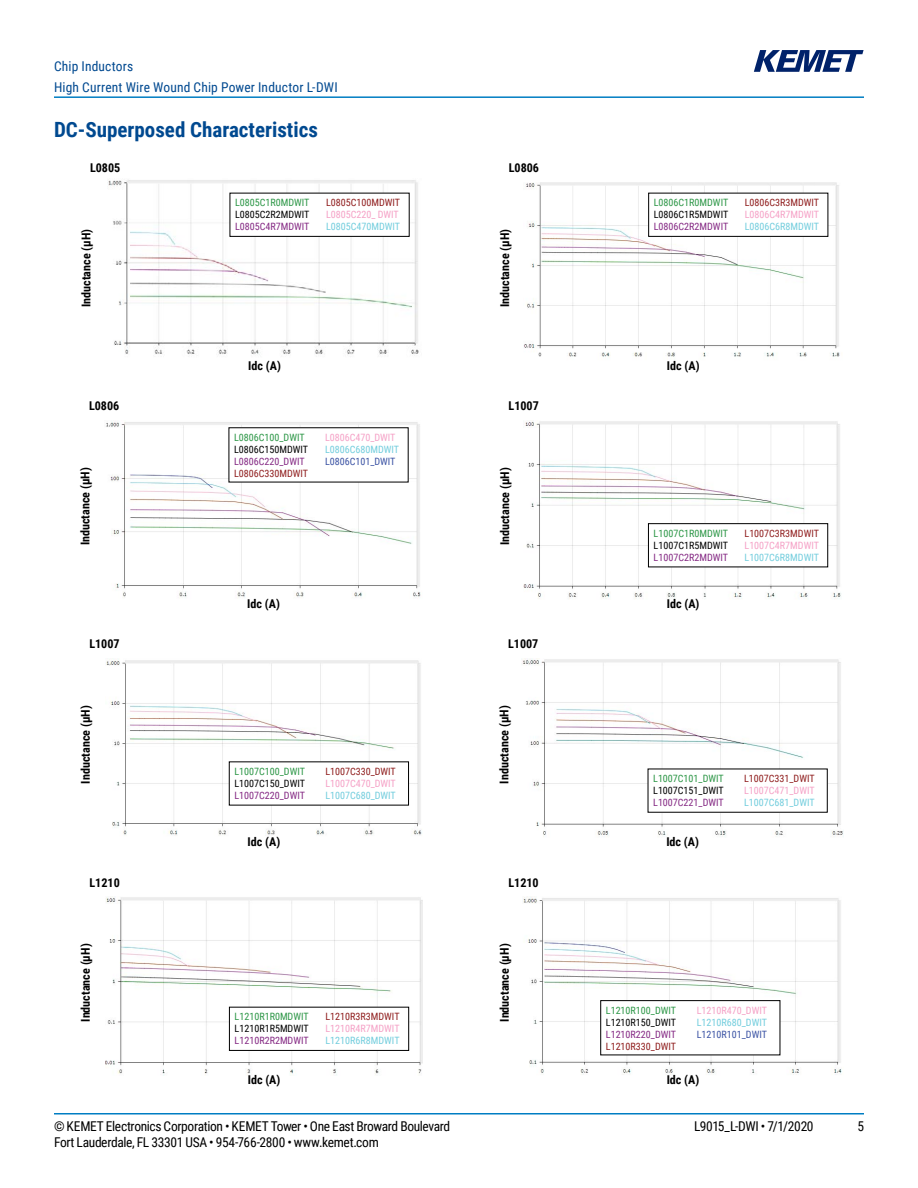
<style>
.page{position:relative;width:918px;height:1188px;background:#fff}
.page>*{position:absolute;margin:0;border:0;box-sizing:border-box;transform-origin:0 0}
.t1{font:700 21px "Roboto Condensed";color:#004990}
.t2{font:13.5px "Roboto Condensed";letter-spacing:-.025em;color:#000}
.t3{font:13.5px/21px "Roboto Condensed";letter-spacing:.015em;color:#004990}
.t4{font:700 12.15px "Roboto Condensed";color:#000}
.t5{font:10.05px "Roboto Condensed";color:#2c9646}
.t6{font:10.05px "Roboto Condensed";color:#000}
.t7{font:10.05px "Roboto Condensed";color:#842883}
.t8{font:10.05px "Roboto Condensed";color:#8f1d1d}
.t9{font:10.05px "Roboto Condensed";color:#f5a1c6}
.t10{font:10.05px "Roboto Condensed";color:#72cddd}
.t11{font:10.05px "Roboto Condensed";color:#3b53a4}
</style>
<div class="page">
<hr style="left:54px;top:1113px;width:810px;height:2px;background:#007dc3">
<hr style="left:54px;top:96px;width:810px;height:2px;background:#007dc3">
<svg style="left:754px;top:50px;width:110px;height:22px"></svg>
<img style="left:107px;top:180px;width:312px;height:175px">
<div style="left:230px;top:193px;width:179px;height:43px;background:#fff"></div>
<div style="left:229px;top:193px;width:181px;height:44px;border:1px solid #000"></div>
<img style="left:524px;top:182px;width:316px;height:175px">
<div style="left:649px;top:193px;width:179px;height:43px;background:#fff"></div>
<div style="left:648px;top:193px;width:180px;height:44px;border:1px solid #000"></div>
<img style="left:106px;top:421px;width:315px;height:177px">
<div style="left:229px;top:428px;width:179px;height:54px;background:#fff"></div>
<img style="left:523px;top:420px;width:318px;height:179px">
<div style="left:648px;top:524px;width:180px;height:43px;background:#fff"></div>
<div style="left:648px;top:523px;width:180px;height:44px;border:1px solid #000"></div>
<img style="left:106px;top:659px;width:316px;height:177px">
<div style="left:229px;top:762px;width:180px;height:43px;background:#fff"></div>
<img style="left:522px;top:659px;width:322px;height:178px">
<div style="left:648px;top:769px;width:179px;height:43px;background:#fff"></div>
<img style="left:106px;top:897px;width:316px;height:179px">
<div style="left:229px;top:1007px;width:180px;height:43px;background:#fff"></div>
<div style="left:229px;top:1007px;width:180px;height:44px;border:1px solid #000"></div>
<img style="left:523px;top:897px;width:319px;height:178px">
<div style="left:601px;top:1001px;width:179px;height:54px;background:#fff"></div>
<div style="left:600px;top:1000px;width:180px;height:55px;border:1px solid #000"></div>
<p class="t3" style="left:54px;top:55px;width:285px">Chip Inductors<br>High Current Wire Wound Chip Power Inductor L-DWI</p>
<h1 class="t1" style="left:54px;top:115px;width:265px">DC-Superposed Characteristics</h1>
<p class="t4" style="left:90px;top:159px;width:32px">L0805</p>
<p class="t4" style="left:78px;top:307px;width:80px;rotate:-90deg">Inductance (µH)</p>
<p class="t4" style="left:89px;top:397px;width:32px">L0806</p>
<p class="t4" style="left:77px;top:545px;width:80px;rotate:-90deg">Inductance (µH)</p>
<p class="t4" style="left:89px;top:636px;width:32px">L1007</p>
<p class="t4" style="left:77px;top:784px;width:80px;rotate:-90deg">Inductance (µH)</p>
<p class="t4" style="left:90px;top:874px;width:32px">L1210</p>
<p class="t4" style="left:77px;top:1022px;width:80px;rotate:-90deg">Inductance (µH)</p>
<p class="t5" style="left:235px;top:196px;width:76px">L0805C1R0MDWIT</p>
<p class="t6" style="left:235px;top:208px;width:76px">L0805C2R2MDWIT</p>
<p class="t7" style="left:235px;top:220px;width:76px">L0805C4R7MDWIT</p>
<p class="t8" style="left:326px;top:196px;width:76px">L0805C100MDWIT</p>
<p class="t9" style="left:326px;top:208px;width:74px">L0805C220_ DWIT</p>
<p class="t10" style="left:326px;top:220px;width:76px">L0805C470MDWIT</p>
<p class="t4" style="left:248px;top:357px;width:34px">Idc (A)</p>
<p class="t5" style="left:234px;top:430px;width:72px">L0806C100_DWIT</p>
<p class="t6" style="left:234px;top:442px;width:76px">L0806C150MDWIT</p>
<p class="t7" style="left:234px;top:454px;width:72px">L0806C220_DWIT</p>
<p class="t8" style="left:234px;top:466px;width:76px">L0806C330MDWIT</p>
<p class="t9" style="left:325px;top:430px;width:72px">L0806C470_DWIT</p>
<p class="t10" style="left:325px;top:442px;width:76px">L0806C680MDWIT</p>
<p class="t11" style="left:325px;top:454px;width:72px">L0806C101_DWIT</p>
<p class="t4" style="left:247px;top:595px;width:34px">Idc (A)</p>
<p class="t5" style="left:234px;top:764px;width:72px">L1007C100_DWIT</p>
<p class="t6" style="left:234px;top:776px;width:72px">L1007C150_DWIT</p>
<p class="t7" style="left:234px;top:788px;width:72px">L1007C220_DWIT</p>
<p class="t4" style="left:248px;top:833px;width:34px">Idc (A)</p>
<p class="t8" style="left:325px;top:764px;width:72px">L1007C330_DWIT</p>
<p class="t9" style="left:325px;top:776px;width:72px">L1007C470_DWIT</p>
<p class="t10" style="left:325px;top:788px;width:72px">L1007C680_DWIT</p>
<p class="t5" style="left:235px;top:1010px;width:76px">L1210R1R0MDWIT</p>
<p class="t6" style="left:235px;top:1022px;width:76px">L1210R1R5MDWIT</p>
<p class="t7" style="left:235px;top:1034px;width:76px">L1210R2R2MDWIT</p>
<p class="t4" style="left:248px;top:1072px;width:34px">Idc (A)</p>
<p class="t8" style="left:326px;top:1010px;width:76px">L1210R3R3MDWIT</p>
<p class="t9" style="left:326px;top:1022px;width:76px">L1210R4R7MDWIT</p>
<p class="t10" style="left:326px;top:1034px;width:76px">L1210R6R8MDWIT</p>
<p class="t4" style="left:509px;top:159px;width:32px">L0806</p>
<p class="t4" style="left:496px;top:307px;width:80px;rotate:-90deg">Inductance (µH)</p>
<p class="t4" style="left:509px;top:397px;width:32px">L1007</p>
<p class="t4" style="left:496px;top:545px;width:80px;rotate:-90deg">Inductance (µH)</p>
<p class="t4" style="left:508px;top:636px;width:32px">L1007</p>
<p class="t4" style="left:496px;top:784px;width:80px;rotate:-90deg">Inductance (µH)</p>
<p class="t4" style="left:508px;top:874px;width:32px">L1210</p>
<p class="t4" style="left:496px;top:1022px;width:80px;rotate:-90deg">Inductance (µH)</p>
<p class="t5" style="left:654px;top:196px;width:76px">L0806C1R0MDWIT</p>
<p class="t6" style="left:654px;top:208px;width:76px">L0806C1R5MDWIT</p>
<p class="t7" style="left:654px;top:220px;width:76px">L0806C2R2MDWIT</p>
<p class="t8" style="left:745px;top:196px;width:76px">L0806C3R3MDWIT</p>
<p class="t9" style="left:745px;top:208px;width:76px">L0806C4R7MDWIT</p>
<p class="t10" style="left:745px;top:220px;width:76px">L0806C6R8MDWIT</p>
<p class="t4" style="left:667px;top:357px;width:34px">Idc (A)</p>
<p class="t5" style="left:654px;top:526px;width:76px">L1007C1R0MDWIT</p>
<p class="t6" style="left:654px;top:538px;width:76px">L1007C1R5MDWIT</p>
<p class="t7" style="left:654px;top:550px;width:76px">L1007C2R2MDWIT</p>
<p class="t4" style="left:667px;top:595px;width:34px">Idc (A)</p>
<p class="t8" style="left:745px;top:526px;width:76px">L1007C3R3MDWIT</p>
<p class="t9" style="left:745px;top:538px;width:76px">L1007C4R7MDWIT</p>
<p class="t10" style="left:745px;top:550px;width:76px">L1007C6R8MDWIT</p>
<p class="t5" style="left:653px;top:771px;width:72px">L1007C101_DWIT</p>
<p class="t6" style="left:653px;top:783px;width:72px">L1007C151_DWIT</p>
<p class="t7" style="left:653px;top:796px;width:72px">L1007C221_DWIT</p>
<p class="t4" style="left:666px;top:833px;width:34px">Idc (A)</p>
<p class="t8" style="left:744px;top:771px;width:72px">L1007C331_DWIT</p>
<p class="t9" style="left:744px;top:783px;width:72px">L1007C471_DWIT</p>
<p class="t10" style="left:744px;top:796px;width:72px">L1007C681_DWIT</p>
<p class="t5" style="left:606px;top:1003px;width:72px">L1210R100_DWIT</p>
<p class="t6" style="left:606px;top:1015px;width:72px">L1210R150_DWIT</p>
<p class="t7" style="left:606px;top:1027px;width:72px">L1210R220_DWIT</p>
<p class="t8" style="left:606px;top:1039px;width:72px">L1210R330_DWIT</p>
<p class="t9" style="left:697px;top:1003px;width:72px">L1210R470_DWIT</p>
<p class="t10" style="left:697px;top:1015px;width:72px">L1210R680_DWIT</p>
<p class="t11" style="left:697px;top:1027px;width:72px">L1210R101_DWIT</p>
<p class="t4" style="left:667px;top:1072px;width:34px">Idc (A)</p>
<p class="t2" style="left:54px;top:1116px;width:398px">© KEMET Electronics Corporation • KEMET Tower • One East Broward Boulevard</p>
<p class="t2" style="left:694px;top:1116px;width:121px">L9015_L-DWI • 7/1/2020</p>
<p class="t2" style="left:857px;top:1116px;width:8px">5</p>
<p class="t2" style="left:54px;top:1133px;width:326px">Fort Lauderdale, FL 33301 USA • 954-766-2800 • www.kemet.com</p>
</div>
